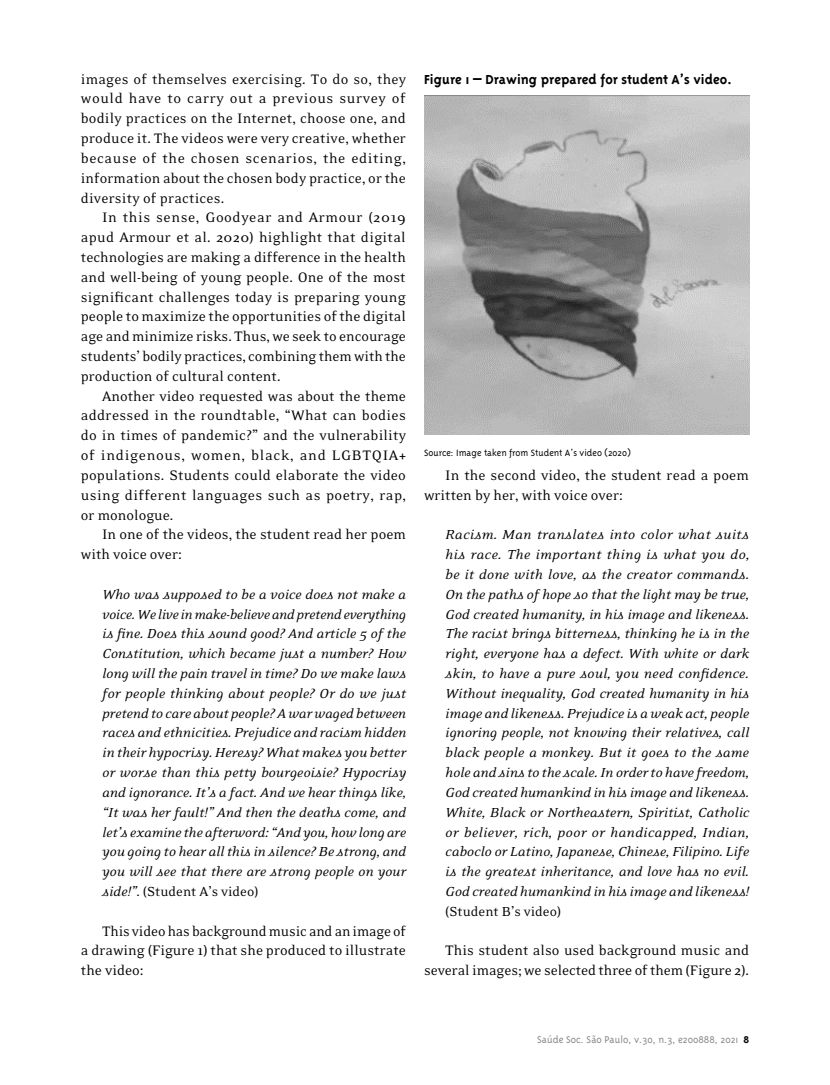
<style>
.page{position:relative;width:830px;height:1085px;background:#fff}
.page>*{position:absolute;margin:0;border:0;box-sizing:border-box;transform-origin:0 0}
.TEXTO{font:15.75px/19.8px "Eidetic Neo";color:#000;text-align:justify}
.CITACAO{font:italic 15px/19.8px "Eidetic Neo";color:#000;text-align:justify}
.Titulo_tabela-figura{font:700 15px "Triplex";color:#000}
.t1{font:300 11.25px "Triplex";color:#878787}
.tabela_fonte{font:300 10.5px "Triplex";color:#000}
.s1{font-style:normal}
.s2{font-weight:700;color:#000}
</style>
<div class="page">
<img style="left:424px;top:95px;width:324px;height:339px">
<p class="TEXTO" style="left:81px;top:69px;width:326px">images of themselves exercising. To do so, they would have to carry out a previous survey of bodily practices on the Internet, choose one, and produce it. The videos were very creative, whether because of the chosen scenarios, the editing, information about the chosen body practice, or the diversity of practices.</p>
<p class="TEXTO" style="left:81px;top:208px;width:326px;text-indent:21px">In this sense, Goodyear and Armour (2019 apud Armour et al. 2020) highlight that digital technologies are making a difference in the health and well-being of young people. One of the most significant challenges today is preparing young people to maximize the opportunities of the digital age and minimize risks. Thus, we seek to encourage students’ bodily practices, combining them with the production of cultural content.</p>
<p class="TEXTO" style="left:81px;top:386px;width:326px;text-indent:21px">Another video requested was about the theme addressed in the roundtable, “What can bodies do in times of pandemic?” and the vulnerability of indigenous, women, black, and LGBTQIA+ populations. Students could elaborate the video using different languages such as poetry, rap, or monologue.</p>
<p class="TEXTO" style="left:81px;top:525px;width:326px;text-indent:21px">In one of the videos, the student read her poem with voice over:</p>
<p class="CITACAO" style="left:102px;top:584px;width:305px">Who was supposed to be a voice does not make a voice. We live in make-believe and pretend everything is fine. Does this sound good? And article 5 of the Constitution, which became just a number? How long will the pain travel in time? Do we make laws for people thinking about people? Or do we just pretend to care about people? A war waged between races and ethnicities. Prejudice and racism hidden in their hypocrisy. Heresy? What makes you better or worse than this petty bourgeoisie? Hypocrisy and ignorance. It’s a fact. And we hear things like, “It was her fault!” And then the deaths come, and let’s examine the afterword: “And you, how long are you going to hear all this in silence? Be strong, and you will see that there are strong people on your side!”<span class="s1">. (Student A’s video)</span></p>
<p class="TEXTO" style="left:81px;top:921px;width:326px;text-indent:21px">This video has background music and an image of a drawing (Figure 1) that she produced to illustrate the video:</p>
<p class="Titulo_tabela-figura" style="left:424px;top:70px;width:309px">Figure 1 – Drawing prepared for student A’s video.</p>
<p class="tabela_fonte" style="left:424px;top:447px;width:208px">Source: Image taken from Student A’s video (2020)</p>
<p class="TEXTO" style="left:424px;top:465px;width:326px;text-indent:21px">In the second video, the student read a poem written by her, with voice over:</p>
<p class="CITACAO" style="left:445px;top:525px;width:305px">Racism. Man translates into color what suits his race. The important thing is what you do, be it done with love, as the creator commands.<br>On the paths of hope so that the light may be true, God created humanity, in his image and likeness.<br>The racist brings bitterness, thinking he is in the right, everyone has a defect. With white or dark skin, to have a pure soul, you need confidence.<br>Without inequality, God created humanity in his image and likeness. Prejudice is a weak act, people ignoring people, not knowing their relatives, call black people a monkey. But it goes to the same hole and sins to the scale. In order to have freedom, God created humankind in his image and likeness.<br>White, Black or Northeastern, Spiritist, Catholic or believer, rich, poor or handicapped, Indian, caboclo or Latino, Japanese, Chinese, Filipino. Life is the greatest inheritance, and love has no evil.<br>God created humankind in his image and likeness! <span class="s1">(Student B’s video)</span></p>
<p class="TEXTO" style="left:424px;top:941px;width:326px;text-align:right">This student also used background music and several images; we selected three of them (Figure 2).</p>
<p class="t1" style="left:537px;top:1033px;width:213px">Saúde Soc. São Paulo, v.30, n.3, e200888, 2021 <span class="s2">8</span></p>
</div>
